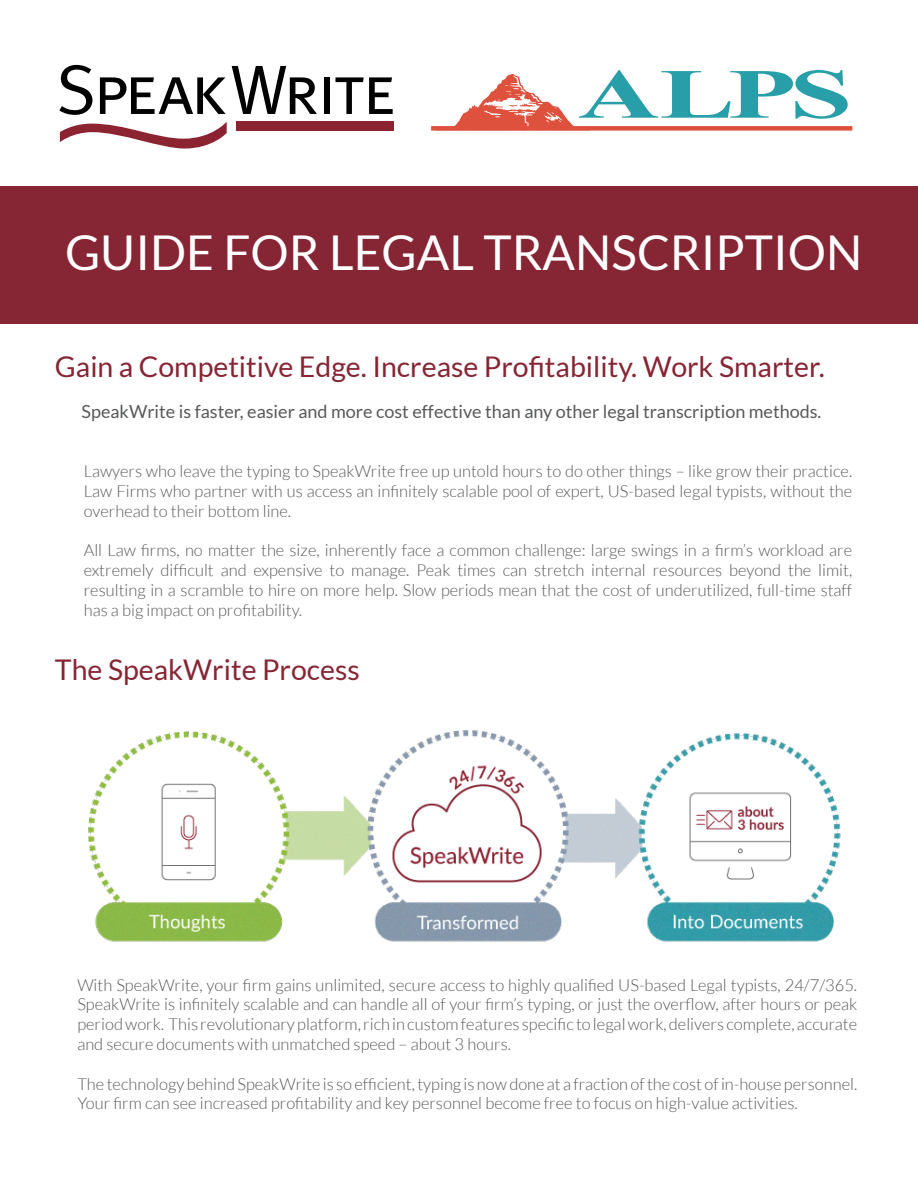
<style>
.page{position:relative;width:918px;height:1188px;background:#fff}
.page>*{position:absolute;margin:0;border:0;box-sizing:border-box;transform-origin:0 0}
.t1{font:48px "Lato";color:#fff}
.t2{font:28.5px "Lato";color:#862534}
.t3{font:18px "Lato";color:#58595b}
.t4{font:300 16.5px/19.8px "Lato";color:#58595b;text-align:justify}
</style>
<div class="page">
<div style="left:0;top:186px;width:918px;height:138px;background:#862534"></div>
<svg style="left:60px;top:122px;width:167px;height:27px"></svg>
<div style="left:236px;top:122px;width:157px;height:9px;background:#8b2331"></div>
<svg style="left:59px;top:65px;width:34px;height:50px"></svg>
<svg style="left:100px;top:77px;width:126px;height:37px"></svg>
<svg style="left:232px;top:66px;width:85px;height:48px"></svg>
<div style="left:324px;top:77px;width:6px;height:37px;background:#000"></div>
<svg style="left:335px;top:77px;width:58px;height:37px"></svg>
<img style="left:88px;top:730px;width:753px;height:212px">
<svg style="left:454px;top:70px;width:394px;height:56px"></svg>
<div style="left:431px;top:126px;width:421px;height:5px;background:#dd513d"></div>
<h1 class="t1" style="left:65px;top:226px;width:799px">GUIDE FOR LEGAL TRANSCRIPTION</h1>
<h2 class="t2" style="left:55px;top:351px;width:771px">Gain a Competitive Edge. Increase Profitability. Work Smarter.</h2>
<p class="t3" style="left:82px;top:401px;width:741px">SpeakWrite is faster, easier and more cost effective than any other legal transcription methods.</p>
<p class="t4" style="left:84px;top:461px;width:770px">Lawyers who leave the typing to SpeakWrite free up untold hours to do other things – like grow their practice.<br>Law Firms who partner with us access an infinitely scalable pool of expert, US-based legal typists, without the overhead to their bottom line.</p>
<p class="t4" style="left:84px;top:540px;width:770px">All Law firms, no matter the size, inherently face a common challenge: large swings in a firm’s workload are extremely difficult and expensive to manage. Peak times can stretch internal resources beyond the limit, resulting in a scramble to hire on more help. Slow periods mean that the cost of underutilized, full-time staff has a big impact on profitability.</p>
<h2 class="t2" style="left:55px;top:654px;width:306px">The SpeakWrite Process</h2>
<p class="t4" style="left:77px;top:975px;width:781px">With SpeakWrite, your firm gains unlimited, secure access to highly qualified US-based Legal typists, 24/7/365.<br>SpeakWrite is infinitely scalable and can handle all of your firm’s typing, or just the overflow, after hours or peak period work. This revolutionary platform, rich in custom features specific to legal work, delivers complete, accurate and secure documents with unmatched speed – about 3 hours.</p>
<p class="t4" style="left:77px;top:1074px;width:781px">The technology behind SpeakWrite is so efficient, typing is now done at a fraction of the cost of in-house personnel.<br>Your firm can see increased profitability and key personnel become free to focus on high-value activities.</p>
</div>
